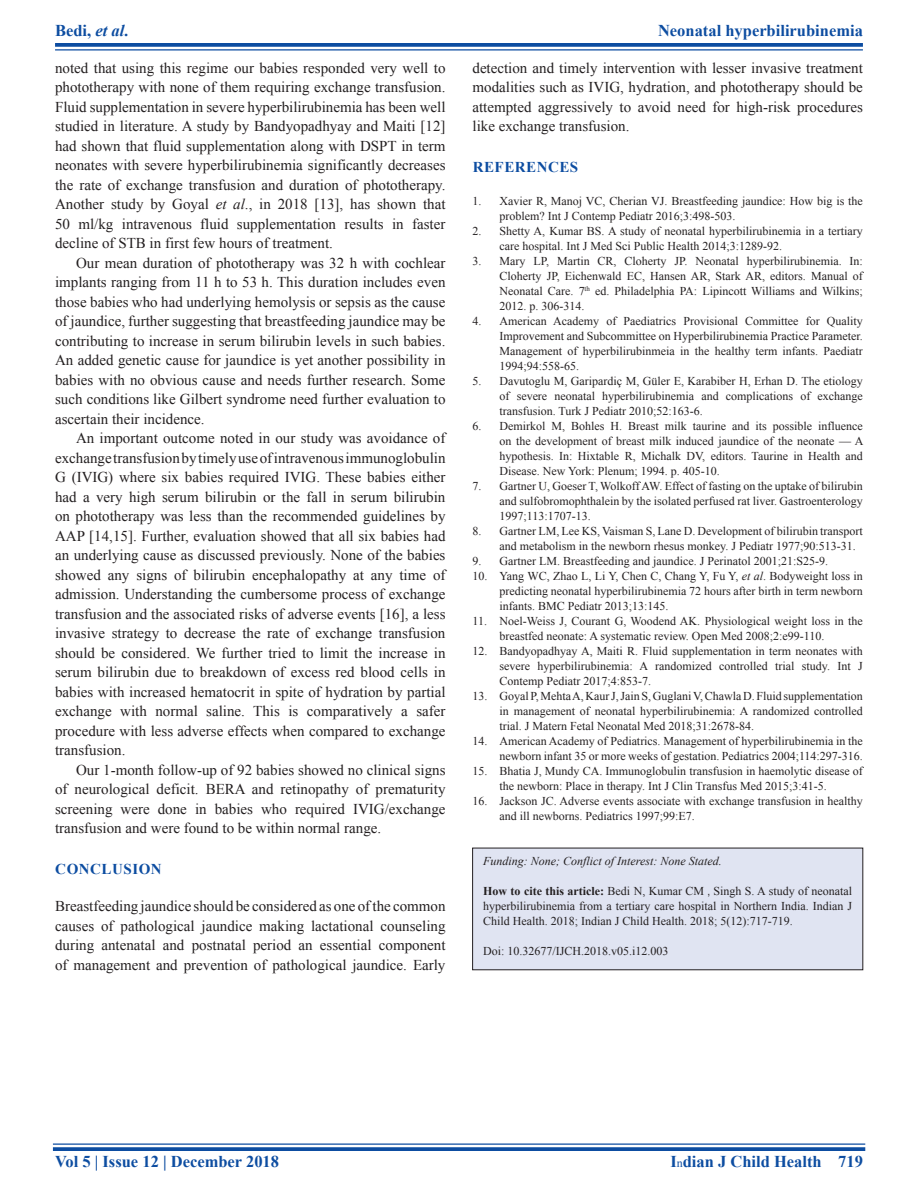
<style>
.page{position:relative;width:918px;height:1188px;background:#fff}
.page>*{position:absolute;margin:0;border:0;box-sizing:border-box;transform-origin:0 0}
.RF{font:700 16.5px "Times New Roman";color:#0d4da1}
.TX{font:15px/19.5px "Times New Roman";color:#231f20;text-align:justify}
.TXFL{font:15px/19.5px "Times New Roman";color:#231f20;text-align:justify}
.t1{font:700 15px "Times New Roman";letter-spacing:.035em;color:#0d4da1}
.REF{font:12px/15px "Times New Roman";color:#231f20;text-align:justify}
.SRC{font:12px/15px "Times New Roman";color:#231f20;text-align:justify}
.SRC-2{font:italic 12px "Times New Roman";color:#231f20}
.s1{font-style:italic}
.s2{font-weight:700}
.s3{font-family:"Arial Narrow"}
.s4{font-weight:400;font-size:12px}
</style>
<div class="page">
<hr style="left:53px;top:1143px;width:812px;height:2px;background:#0d4da1">
<svg style="left:53px;top:1147px;width:812px;height:4px;fill:#0d4da1"></svg>
<svg style="left:55px;top:43px;width:808px;height:4px;fill:#0d4da1"></svg>
<hr style="left:55px;top:49px;width:808px;height:2px;background:#0d4da1">
<div style="left:473px;top:848px;width:390px;height:122px;background:#e0e4f2"></div>
<h1 class="RF" style="left:55px;top:18px;width:75px">Bedi, <span class="s1">et al</span>.</h1>
<h1 class="RF" style="left:658px;top:18px;width:206px">Neonatal hyperbilirubinemia</h1>
<p class="TX" style="left:55px;top:58px;width:392px">noted that using this regime our babies responded very well to phototherapy with none of them requiring exchange transfusion.<br>Fluid supplementation in severe hyperbilirubinemia has been well studied in literature. A study by Bandyopadhyay and Maiti [12] had shown that fluid supplementation along with DSPT in term neonates with severe hyperbilirubinemia significantly decreases the rate of exchange transfusion and duration of phototherapy.<br>Another study by Goyal <span class="s1">et al</span>., in 2018 [13], has shown that 50 ml/kg intravenous fluid supplementation results in faster decline of STB in first few hours of treatment.</p>
<p class="TX" style="left:55px;top:253px;width:392px;text-indent:21px">Our mean duration of phototherapy was 32 h with cochlear implants ranging from 11 h to 53 h. This duration includes even those babies who had underlying hemolysis or sepsis as the cause of jaundice, further suggesting that breastfeeding jaundice may be contributing to increase in serum bilirubin levels in such babies.<br>An added genetic cause for jaundice is yet another possibility in babies with no obvious cause and needs further research. Some such conditions like Gilbert syndrome need further evaluation to ascertain their incidence.</p>
<p class="TX" style="left:55px;top:428px;width:392px;text-indent:21px">An important outcome noted in our study was avoidance of exchange transfusion by timely use of intravenous immunoglobulin G (IVIG) where six babies required IVIG. These babies either had a very high serum bilirubin or the fall in serum bilirubin on phototherapy was less than the recommended guidelines by AAP [14,15]. Further, evaluation showed that all six babies had an underlying cause as discussed previously. None of the babies showed any signs of bilirubin encephalopathy at any time of admission. Understanding the cumbersome process of exchange transfusion and the associated risks of adverse events [16], a less invasive strategy to decrease the rate of exchange transfusion should be considered. We further tried to limit the increase in serum bilirubin due to breakdown of excess red blood cells in babies with increased hematocrit in spite of hydration by partial exchange with normal saline. This is comparatively a safer procedure with less adverse effects when compared to exchange transfusion.</p>
<p class="TX" style="left:55px;top:760px;width:392px;text-indent:21px">Our 1-month follow-up of 92 babies showed no clinical signs of neurological deficit. BERA and retinopathy of prematurity screening were done in babies who required IVIG/exchange transfusion and were found to be within normal range.</p>
<h1 class="t1" style="left:55px;top:858px;width:108px">CONCLUSION</h1>
<p class="TXFL" style="left:55px;top:896px;width:392px">Breastfeeding jaundice should be considered as one of the common causes of pathological jaundice making lactational counseling during antenatal and postnatal period an essential component of management and prevention of pathological jaundice. Early</p>
<p class="TXFL" style="left:472px;top:58px;width:392px">detection and timely intervention with lesser invasive treatment modalities such as IVIG, hydration, and phototherapy should be attempted aggressively to avoid need for high-risk procedures like exchange transfusion.</p>
<h1 class="t1" style="left:473px;top:156px;width:107px">REFERENCES</h1>
<p class="REF" style="left:500px;top:193px;width:365px;text-indent:-27px">1. Xavier R, Manoj VC, Cherian VJ. Breastfeeding jaundice: How big is the problem? Int J Contemp Pediatr 2016;3:498-503.</p>
<p class="REF" style="left:500px;top:223px;width:365px;text-indent:-27px">2. Shetty A, Kumar BS. A study of neonatal hyperbilirubinemia in a tertiary care hospital. Int J Med Sci Public Health 2014;3:1289-92.</p>
<p class="REF" style="left:500px;top:253px;width:365px;text-indent:-27px">3. Mary LP, Martin CR, Cloherty JP. Neonatal hyperbilirubinemia. In:<br>Cloherty JP, Eichenwald EC, Hansen AR, Stark AR, editors. Manual of Neonatal Care. 7<sup>th</sup> ed. Philadelphia PA: Lipincott Williams and Wilkins; 2012. p. 306-314.</p>
<p class="REF" style="left:500px;top:313px;width:365px;text-indent:-27px">4. American Academy of Paediatrics Provisional Committee for Quality Improvement and Subcommittee on Hyperbilirubinemia Practice Parameter.<br>Management of hyperbilirubinmeia in the healthy term infants. Paediatr 1994;94:558-65.</p>
<p class="REF" style="left:500px;top:373px;width:365px;text-indent:-27px">5. Davutoglu M, Garipardiç M, Güler E, Karabiber H, Erhan D. The etiology of severe neonatal hyperbilirubinemia and complications of exchange transfusion. Turk J Pediatr 2010;52:163-6.</p>
<p class="REF" style="left:500px;top:418px;width:366px;text-indent:-27px">6. Demirkol M, Bohles H. Breast milk taurine and its possible influence on the development of breast milk induced jaundice of the neonate — A hypothesis. In: Hixtable R, Michalk DV, editors. Taurine in Health and Disease. New York: Plenum; 1994. p. 405-10.</p>
<p class="REF" style="left:500px;top:478px;width:365px;text-indent:-27px">7. Gartner U, Goeser T, Wolkoff AW. Effect of fasting on the uptake of bilirubin and sulfobromophthalein by the isolated perfused rat liver. Gastroenterology 1997;113:1707-13.</p>
<p class="REF" style="left:500px;top:523px;width:365px;text-indent:-27px">8. Gartner LM, Lee KS, Vaisman S, Lane D. Development of bilirubin transport and metabolism in the newborn rhesus monkey. J Pediatr 1977;90:513-31.</p>
<p class="REF" style="left:472px;top:553px;width:357px">9. Gartner LM. Breastfeeding and jaundice. J Perinatol 2001;21:S25-9.</p>
<p class="REF" style="left:500px;top:568px;width:365px;text-indent:-27px">10. Yang WC, Zhao L, Li Y, Chen C, Chang Y, Fu Y, <span class="s1">et al</span>. Bodyweight loss in predicting neonatal hyperbilirubinemia 72 hours after birth in term newborn infants. BMC Pediatr 2013;13:145.</p>
<p class="REF" style="left:500px;top:613px;width:365px;text-indent:-27px">11. Noel-Weiss J, Courant G, Woodend AK. Physiological weight loss in the breastfed neonate: A systematic review. Open Med 2008;2:e99-110.</p>
<p class="REF" style="left:500px;top:643px;width:365px;text-indent:-27px">12. Bandyopadhyay A, Maiti R. Fluid supplementation in term neonates with severe hyperbilirubinemia: A randomized controlled trial study. Int J Contemp Pediatr 2017;4:853-7.</p>
<p class="REF" style="left:500px;top:688px;width:365px;text-indent:-27px">13. Goyal P, Mehta A, Kaur J, Jain S, Guglani V, Chawla D. Fluid supplementation in management of neonatal hyperbilirubinemia: A randomized controlled trial. J Matern Fetal Neonatal Med 2018;31:2678-84.</p>
<p class="REF" style="left:472px;top:733px;width:392px;text-align:right">14. American Academy of Pediatrics. Management of hyperbilirubinemia in the newborn infant 35 or more weeks of gestation. Pediatrics 2004;114:297-316.</p>
<p class="REF" style="left:500px;top:763px;width:365px;text-indent:-27px">15. Bhatia J, Mundy CA. Immunoglobulin transfusion in haemolytic disease of the newborn: Place in therapy. Int J Clin Transfus Med 2015;3:41-5.</p>
<p class="REF" style="left:500px;top:793px;width:365px;text-indent:-27px">16. Jackson JC. Adverse events associate with exchange transfusion in healthy and ill newborns. Pediatrics 1997;99:E7.</p>
<p class="SRC-2" style="left:483px;top:852px;width:240px">Funding: None; Conflict of Interest: None Stated.</p>
<p class="SRC" style="left:483px;top:883px;width:371px"><span class="s2">How to cite this article:</span> Bedi N, Kumar CM <span class="s3">,</span> Singh S. A study of neonatal hyperbilirubinemia from a tertiary care hospital in Northern India. Indian J Child Health. 2018; Indian J Child Health. 2018; 5(12):717-719.</p>
<p class="SRC" style="left:483px;top:943px;width:187px">Doi: 10.32677/IJCH.2018.v05.i12.003</p>
<p class="RF" style="left:55px;top:1150px;width:226px">Vol 5 | Issue 12 | December 2018</p>
<p class="RF" style="left:670px;top:1150px;width:194px">I<span class="s4">n</span>dian J Child Health 719</p>
</div>
